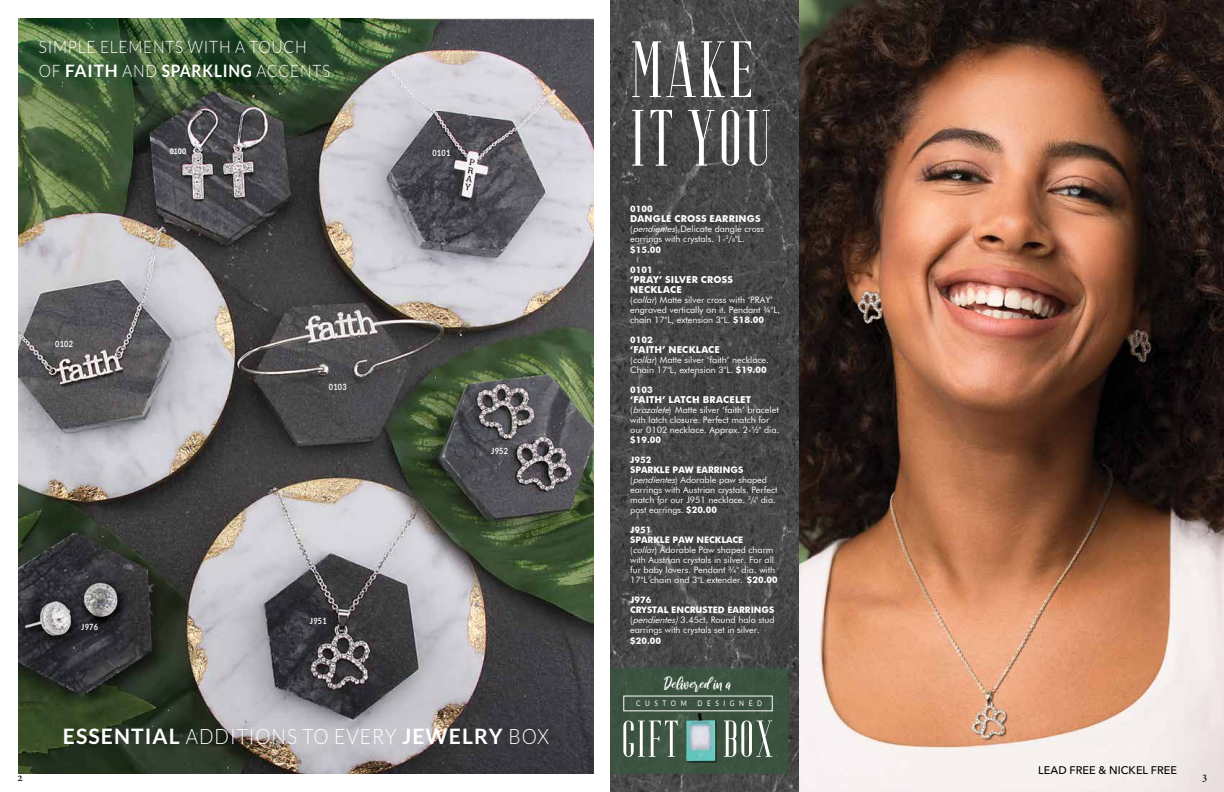
<style>
.page{position:relative;width:1224px;height:792px;background:#fff}
.page>*{position:absolute;margin:0;border:0;box-sizing:border-box;transform-origin:0 0}
.t1{font:300 21.2px "Lato";letter-spacing:.05em;color:#fff;scale:.9 1}
.t2{font:300 17.1px/23.2px "Lato";letter-spacing:.05em;color:#fff;scale:.9 1}
.t3{font:16.3px "raustila";color:#fff}
.t4{font:12px "Minion Pro";color:#000}
.t5{font:500 11px "Avenir Next LT Pro";letter-spacing:.005em;color:#000}
.t6{font:700 9.5px/10px "Futura BT";letter-spacing:.02em;color:#fff}
.t7{font:9px/10px "Futura BT";color:#fff}
.t8{font:700 9px "Futura BT";color:#fff}
.t9{font:700 9px "Calibri";color:#fff;scale:.9 1}
.t10{font:700 8.6px "Lato";letter-spacing:.05em;color:#fff;scale:.85 1}
.t11{font:7.7px "Lato";letter-spacing:.7em;color:#fff;scale:.85 1}
.s1{font-weight:700}
.s2{font-style:italic}
.s3{font-size:5.2px}
.s4{font-family:"Avenir Next LT Pro"}
</style>
<div class="page">
<img style="left:18px;top:18px;width:576px;height:756px">
<img style="left:610px;top:0;width:189px;height:792px">
<div style="left:610px;top:668px;width:178px;height:106px;background:#37573d"></div>
<div style="left:687px;top:714px;width:30px;height:49px;background:#000;opacity:.45"></div>
<img style="left:686px;top:713px;width:29px;height:48px">
<svg style="left:623px;top:721px;width:55px;height:36px"></svg>
<svg style="left:724px;top:721px;width:48px;height:36px"></svg>
<svg style="left:632px;top:110px;width:138px;height:56px"></svg>
<svg style="left:632px;top:41px;width:119px;height:56px"></svg>
<img style="left:799px;top:0;width:425px;height:792px">
<h2 class="t2" style="left:39px;top:36px;width:325px">SIMPLE ELEMENTS WITH A TOUCH<br>OF <span class="s1">FAITH</span> AND <span class="s1">SPARKLING</span> ACCENTS</h2>
<p class="t10" style="left:55px;top:339px;width:23px">0102</p>
<p class="t9" style="left:170px;top:146px;width:20px">0100</p>
<p class="t10" style="left:81px;top:622px;width:21px">J976</p>
<p class="t10" style="left:329px;top:382px;width:23px">0103</p>
<p class="t10" style="left:310px;top:616px;width:21px">J951</p>
<p class="t10" style="left:432px;top:148px;width:23px">0101</p>
<p class="t10" style="left:491px;top:446px;width:21px">J952</p>
<h1 class="t1" style="left:63px;top:725px;width:542px"><span class="s1">ESSENTIAL</span> ADDITIONS TO EVERY <span class="s1">JEWELRY</span> BOX</h1>
<p class="t8" style="left:630px;top:204px;width:24px">0100</p>
<p class="t6" style="left:630px;top:214px;width:132px">DANGLE CROSS EARRINGS</p>
<p class="t7" style="left:630px;top:224px;width:136px;line-height:10.3px">(<span class="s2">pendientes</span>) Delicate dangle cross earrings with crystals. 1-<sup>3</sup>/<span class="s3">8</span>"L. <span class="s1">$15.00</span></p>
<p class="t8" style="left:630px;top:264px;width:24px">0101</p>
<p class="t6" style="left:630px;top:274px;width:104px">‘PRAY’ SILVER CROSS<br>NECKLACE</p>
<p class="t7" style="left:630px;top:295px;width:151px">(<span class="s2">collar</span>) Matte silver cross with ‘PRAY’ engraved vertically on it. Pendant <span class="s4">¾</span>"L, chain 17"L, extension 3"L. <span class="s1">$18.00</span></p>
<p class="t8" style="left:630px;top:334px;width:24px">0102</p>
<p class="t6" style="left:630px;top:344px;width:91px">‘FAITH’ NECKLACE</p>
<p class="t7" style="left:630px;top:355px;width:140px">(<span class="s2">collar</span>) Matte silver ‘faith’ necklace.<br>Chain 17"L, extension 3"L. <span class="s1">$19.00</span></p>
<p class="t8" style="left:630px;top:384px;width:24px">0103</p>
<p class="t6" style="left:630px;top:394px;width:122px">‘FAITH’ LATCH BRACELET</p>
<p class="t7" style="left:630px;top:405px;width:151px">(<span class="s2">brazalete</span>) Matte silver ‘faith’ bracelet with latch closure. Perfect match for our 0102 necklace. Approx. 2-<span class="s4">½</span>" dia. <span class="s1">$19.00</span></p>
<p class="t7" style="left:630px;top:455px;width:149px"><span class="s1">J952<br>SPARKLE PAW EARRINGS </span>(<span class="s2">pendientes</span>) Adorable paw shaped earrings with Austrian crystals. Perfect match for our J951 necklace. <sup>3</sup>/<span class="s3">4</span>" dia. post earrings. <span class="s1">$20.00</span></p>
<p class="t7" style="left:630px;top:525px;width:149px"><span class="s1">J951<br>SPARKLE PAW NECKLACE<br></span>(<span class="s2">collar</span>) Adorable Paw shaped charm with Austrian crystals in silver. For all fur baby lovers. Pendant ¾" dia. with<br>17"L chain and 3"L extender. <span class="s1">$20.00</span></p>
<p class="t7" style="left:630px;top:595px;width:146px"><span class="s1">J976<br>CRYSTAL ENCRUSTED EARRINGS </span>(<span class="s2">pendientes)</span>3.45ct. Round halo stud earrings with crystals set in silver.</p>
<p class="t8" style="left:630px;top:635px;width:32px">$20.00</p>
<h3 class="t3" style="left:664px;top:675px;width:69px">Delivered in a</h3>
<p class="t11" style="left:636px;top:698px;width:61px">CUSTOM</p>
<p class="t11" style="left:698px;top:698px;width:77px">DESIGNED</p>
<p class="t5" style="left:1038px;top:763px;width:141px">LEAD FREE &amp; NICKEL FREE</p>
<h3 class="t4" style="left:17px;top:769px;width:7px">2</h3>
<h3 class="t4" style="left:1202px;top:768px;width:7px">3</h3>
</div>
